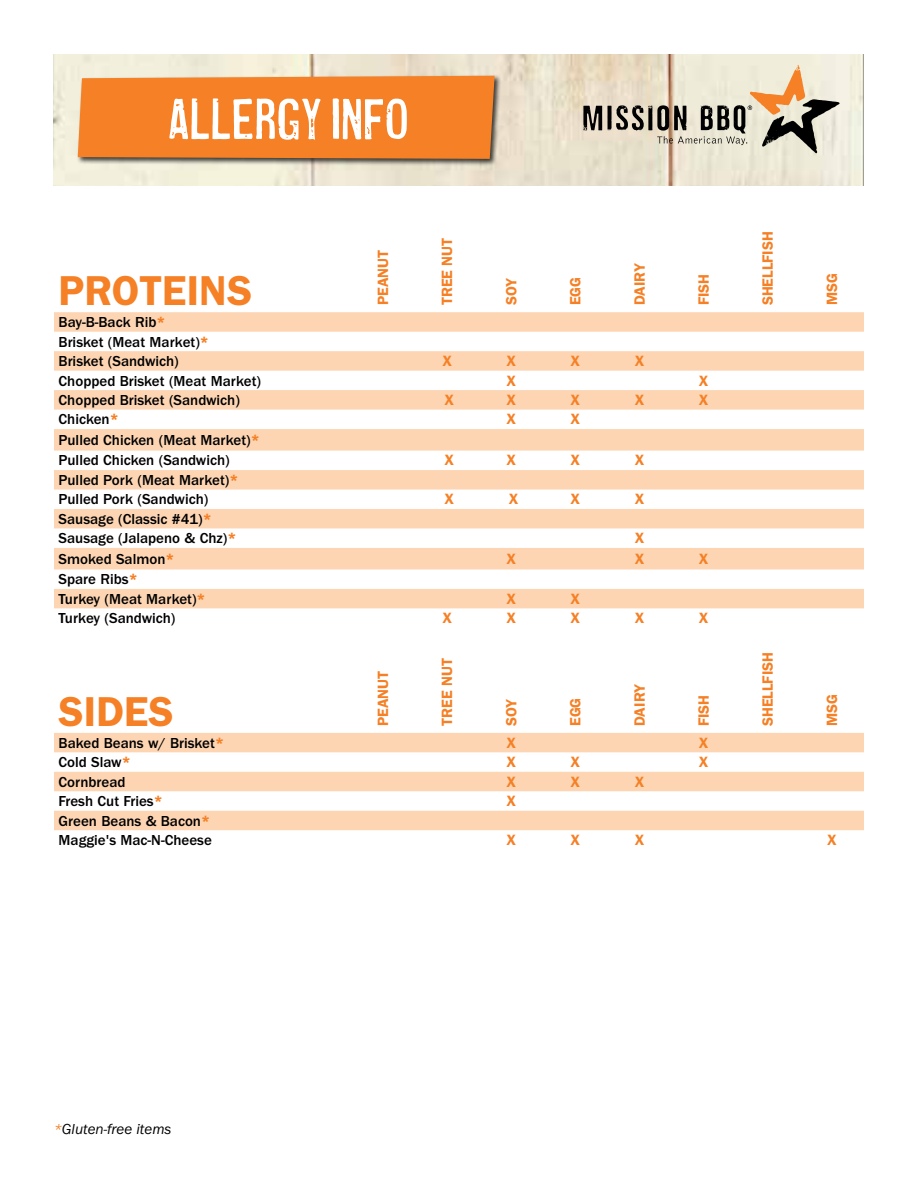
<style>
.page{position:relative;width:918px;height:1188px;background:#fff}
.page>*{position:absolute;margin:0;border:0;box-sizing:border-box;transform-origin:0 0}
.t1{font:60px "Coldsmith";color:#fff}
.t2{font:600 42px "ITC Franklin Gothic Std";color:#f58025}
.t3{font:500 15px/19.5px "ITC Franklin Gothic Std";color:#000}
.t4{font:600 15px "ITC Franklin Gothic Std";color:#f58025}
.t5{font:italic 15px "ITC Franklin Gothic Std";color:#000}
.s1{font-family:"ITC Franklin Gothic Std Hvy";font-weight:400;color:#f58025}
.s2{color:#f58025}
</style>
<div class="page">
<svg style="left:54px;top:312px;width:810px;height:296px;fill:#fdd5b3"></svg>
<svg style="left:54px;top:733px;width:810px;height:97px;fill:#fdd5b3"></svg>
<img style="left:53px;top:54px;width:811px;height:132px">
<svg style="left:583px;top:65px;width:257px;height:88px;background:#c9beab"></svg>
<div style="left:76px;top:74px;width:426px;height:92px;background:#000;opacity:.75"></div>
<div style="left:78px;top:76px;width:417px;height:83px;background:#f58025"></div>
<h1 class="t1" style="left:167px;top:87px;width:243px">ALLERGY INFO</h1>
<h2 class="t2" style="left:59px;top:266px;width:195px">PROTEINS</h2>
<p class="t3" style="left:59px;top:313px;width:152px">Bay-B-Back Rib<span class="s1">*<br></span>Brisket (Meat Market)<span class="s1">*<br></span>Brisket (Sandwich)</p>
<p class="t4" style="left:374px;top:305px;width:57px;rotate:-90deg">PEANUT</p>
<p class="t4" style="left:438px;top:305px;width:69px;rotate:-90deg">TREE NUT</p>
<p class="t4" style="left:502px;top:305px;width:29px;rotate:-90deg">SOY</p>
<p class="t4" style="left:567px;top:305px;width:30px;rotate:-90deg">EGG</p>
<p class="t4" style="left:631px;top:305px;width:44px;rotate:-90deg">DAIRY</p>
<p class="t4" style="left:695px;top:305px;width:33px;rotate:-90deg">FISH</p>
<p class="t4" style="left:442px;top:352px;width:11px">X</p>
<p class="t4" style="left:507px;top:352px;width:11px">X</p>
<p class="t4" style="left:571px;top:352px;width:11px">X</p>
<p class="t4" style="left:635px;top:352px;width:11px">X</p>
<p class="t3" style="left:59px;top:371px;width:204px">Chopped Brisket (Meat Market)</p>
<p class="t4" style="left:507px;top:372px;width:11px">X</p>
<p class="t4" style="left:699px;top:372px;width:11px">X</p>
<p class="t3" style="left:59px;top:390px;width:183px">Chopped Brisket (Sandwich)</p>
<p class="t4" style="left:445px;top:391px;width:11px">X</p>
<p class="t4" style="left:507px;top:391px;width:11px">X</p>
<p class="t4" style="left:571px;top:391px;width:11px">X</p>
<p class="t4" style="left:635px;top:391px;width:11px">X</p>
<p class="t4" style="left:699px;top:391px;width:11px">X</p>
<p class="t3" style="left:59px;top:410px;width:62px">Chicken<span class="s1">*</span></p>
<p class="t4" style="left:507px;top:410px;width:11px">X</p>
<p class="t4" style="left:571px;top:410px;width:11px">X</p>
<p class="t3" style="left:59px;top:430px;width:203px;line-height:20.5px">Pulled Chicken (Meat Market)<span class="s1">*<br></span>Pulled Chicken (Sandwich)</p>
<p class="t4" style="left:445px;top:451px;width:11px">X</p>
<p class="t4" style="left:507px;top:451px;width:11px">X</p>
<p class="t4" style="left:571px;top:451px;width:11px">X</p>
<p class="t4" style="left:635px;top:451px;width:11px">X</p>
<p class="t3" style="left:59px;top:470px;width:181px">Pulled Pork (Meat Market)<span class="s1">*<br></span>Pulled Pork (Sandwich)</p>
<p class="t3" style="left:59px;top:509px;width:179px">Sausage (Classic #41)<span class="s1">*<br></span>Sausage (Jalapeno &amp; Chz)<span class="s1">*</span></p>
<p class="t4" style="left:445px;top:490px;width:11px">X</p>
<p class="t4" style="left:509px;top:490px;width:11px">X</p>
<p class="t4" style="left:571px;top:490px;width:11px">X</p>
<p class="t4" style="left:635px;top:490px;width:11px">X</p>
<p class="t4" style="left:635px;top:529px;width:11px">X</p>
<p class="t3" style="left:59px;top:549px;width:117px">Smoked Salmon<span class="s1">*</span></p>
<p class="t4" style="left:507px;top:550px;width:11px">X</p>
<p class="t4" style="left:635px;top:550px;width:11px">X</p>
<p class="t4" style="left:699px;top:550px;width:11px">X</p>
<p class="t3" style="left:59px;top:570px;width:149px">Spare Ribs<span class="s1">*<br></span>Turkey (Meat Market)<span class="s1">*</span></p>
<p class="t4" style="left:506px;top:590px;width:11px">X</p>
<p class="t4" style="left:571px;top:590px;width:11px">X</p>
<p class="t3" style="left:59px;top:609px;width:118px">Turkey (Sandwich)</p>
<p class="t4" style="left:442px;top:609px;width:11px">X</p>
<p class="t4" style="left:506px;top:609px;width:11px">X</p>
<p class="t4" style="left:571px;top:609px;width:11px">X</p>
<p class="t4" style="left:635px;top:609px;width:11px">X</p>
<p class="t4" style="left:699px;top:609px;width:11px">X</p>
<h2 class="t2" style="left:59px;top:687px;width:117px">SIDES</h2>
<p class="t4" style="left:374px;top:726px;width:57px;rotate:-90deg">PEANUT</p>
<p class="t4" style="left:438px;top:726px;width:69px;rotate:-90deg">TREE NUT</p>
<p class="t4" style="left:502px;top:726px;width:29px;rotate:-90deg">SOY</p>
<p class="t4" style="left:567px;top:726px;width:30px;rotate:-90deg">EGG</p>
<p class="t4" style="left:631px;top:726px;width:44px;rotate:-90deg">DAIRY</p>
<p class="t4" style="left:695px;top:726px;width:33px;rotate:-90deg">FISH</p>
<p class="t4" style="left:759px;top:305px;width:76px;rotate:-90deg">SHELLFISH</p>
<p class="t4" style="left:823px;top:305px;width:34px;rotate:-90deg">MSG</p>
<p class="t4" style="left:759px;top:726px;width:76px;rotate:-90deg">SHELLFISH</p>
<p class="t4" style="left:823px;top:726px;width:34px;rotate:-90deg">MSG</p>
<p class="t3" style="left:59px;top:733px;width:167px">Baked Beans w/ Brisket<span class="s1">*</span></p>
<p class="t4" style="left:507px;top:734px;width:11px">X</p>
<p class="t4" style="left:699px;top:734px;width:11px">X</p>
<p class="t3" style="left:59px;top:753px;width:74px">Cold Slaw<span class="s1">*</span></p>
<p class="t4" style="left:507px;top:753px;width:11px">X</p>
<p class="t4" style="left:571px;top:753px;width:11px">X</p>
<p class="t4" style="left:699px;top:753px;width:11px">X</p>
<p class="t3" style="left:59px;top:772px;width:68px">Cornbread</p>
<p class="t4" style="left:507px;top:773px;width:11px">X</p>
<p class="t4" style="left:571px;top:773px;width:11px">X</p>
<p class="t4" style="left:635px;top:773px;width:11px">X</p>
<p class="t3" style="left:59px;top:792px;width:106px">Fresh Cut Fries<span class="s1">*</span></p>
<p class="t4" style="left:507px;top:792px;width:11px">X</p>
<p class="t3" style="left:59px;top:811px;width:155px">Green Beans &amp; Bacon<span class="s1">*<br></span>Maggie's Mac-N-Cheese</p>
<p class="t4" style="left:507px;top:831px;width:11px">X</p>
<p class="t4" style="left:571px;top:831px;width:11px">X</p>
<p class="t4" style="left:635px;top:831px;width:11px">X</p>
<p class="t4" style="left:827px;top:831px;width:11px">X</p>
<p class="t5" style="left:54px;top:1121px;width:119px"><span class="s2">*</span>Gluten-free items</p>
</div>
